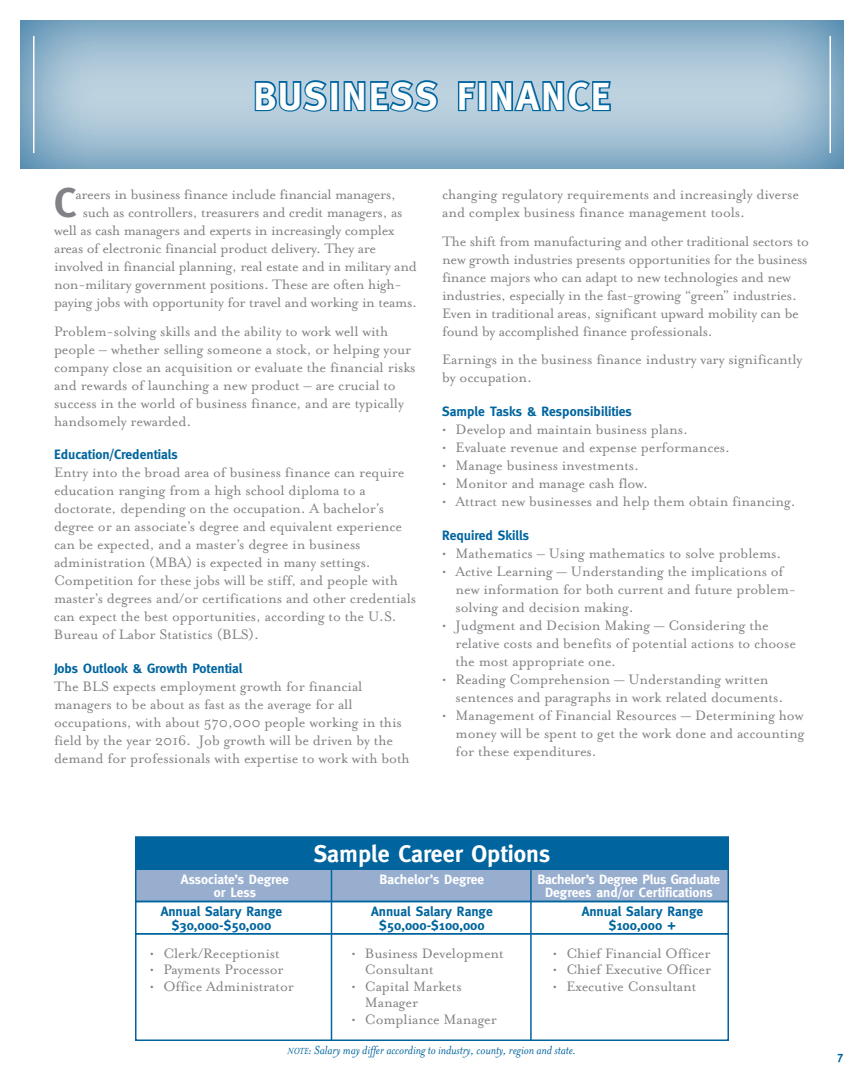
<style>
.page{position:relative;width:864px;height:1080px;background:#fff}
.page>*{position:absolute;margin:0;border:0;box-sizing:border-box;transform-origin:0 0}
.t1{font:700 41.55px "Meta";color:#808285}
.t2{font:700 39px "Meta";letter-spacing:.06em;color:#fff}
.t3{font:700 24px "Meta";color:#fff}
.t4{font:15.75px/18px "Mrs Eaves Roman";letter-spacing:-.005em;color:#808285}
.t5{font:700 13.5px/13.5px "Meta";color:#00659e;text-align:center}
.t6{font:italic 13.5px "Mrs Eaves";letter-spacing:-.005em;color:#00659e}
.t7{font:700 13.5px/13.5px "Meta";letter-spacing:-.02em;color:#fff;text-align:center}
.t8{font:700 13.5px/13.5px "Meta";color:#fff;text-align:center}
.t9{font:700 12px "Meta";color:#00659e}
.s1{font-size:10.2px}
</style>
<div class="page">
<div style="left:20px;top:20px;width:825px;height:151px;background:#00659e;opacity:.75"></div>
<hr style="left:33px;top:36px;width:1px;height:117px;background:#fff">
<hr style="left:830px;top:36px;width:1px;height:117px;background:#fff">
<svg style="left:253px;top:79px;width:76px;height:34px;background:#649ec0"></svg>
<div style="left:330px;top:81px;width:9px;height:30px;border:3px solid #00659e"></div>
<svg style="left:342px;top:20px;width:98px;height:151px;background:#91b6cd"></svg>
<svg style="left:456px;top:80px;width:22px;height:33px"></svg>
<div style="left:478px;top:81px;width:8px;height:30px;border:3px solid #00659e"></div>
<svg style="left:490px;top:20px;width:123px;height:151px;background:#92b7ce"></svg>
<div style="left:135px;top:933px;width:594px;height:108px;border:2px solid #00659e"></div>
<div style="left:136px;top:837px;width:592px;height:32px;background:#00659e"></div>
<div style="left:135px;top:836px;width:594px;height:34px;border:2px solid #00659e"></div>
<div style="left:136px;top:869px;width:592px;height:33px;background:#98aecf"></div>
<div style="left:135px;top:868px;width:594px;height:34px;border:2px solid #00659e"></div>
<div style="left:135px;top:901px;width:594px;height:33px;border:2px solid #00659e"></div>
<hr style="left:331px;top:865px;width:1px;height:176px;background:#00659e">
<hr style="left:530px;top:864px;width:2px;height:176px;background:#00659e">
<h2 class="t2" style="left:254px;top:74px;width:358px">business finance</h2>
<h1 class="t1" style="left:54px;top:178px;width:24px">C</h1>
<p class="t4" style="left:75px;top:185px;width:322px">areers in business finance include financial managers,</p>
<p class="t4" style="left:83px;top:203px;width:321px">such as controllers, treasurers and credit managers, as</p>
<p class="t4" style="left:54px;top:221px;width:342px">well as cash managers and experts in increasingly complex</p>
<p class="t4" style="left:54px;top:239px;width:324px">areas of electronic financial product delivery. They are</p>
<p class="t4" style="left:54px;top:257px;width:364px">involved in financial planning, real estate and in military and</p>
<p class="t4" style="left:54px;top:275px;width:349px">non-military government positions. These are often high-</p>
<p class="t4" style="left:54px;top:293px;width:364px">paying jobs with opportunity for travel and working in teams.</p>
<p class="t4" style="left:54px;top:322px;width:363px">Problem-solving skills and the ability to work well with people – whether selling someone a stock, or helping your company close an acquisition or evaluate the financial risks and rewards of launching a new product – are crucial to success in the world of business finance, and are typically handsomely rewarded.</p>
<p class="t5" style="left:54px;top:448px;width:125px">Education/Credentials</p>
<p class="t4" style="left:54px;top:464px;width:364px">Entry into the broad area of business finance can require education ranging from a high school diploma to a doctorate, depending on the occupation. A bachelor’s degree or an associate’s degree and equivalent experience can be expected, and a master’s degree in business administration (MBA) is expected in many settings.<br>Competition for these jobs will be stiff, and people with master’s degrees and/or certifications and other credentials can expect the best opportunities, according to the U.S.<br>Bureau of Labor Statistics (BLS).</p>
<p class="t5" style="left:54px;top:662px;width:190px">Jobs Outlook &amp; Growth Potential</p>
<p class="t4" style="left:54px;top:678px;width:357px">The BLS expects employment growth for financial managers to be about as fast as the average for all occupations, with about 570,000 people working in this field by the year 2016. Job growth will be driven by the demand for professionals with expertise to work with both</p>
<p class="t4" style="left:442px;top:185px;width:359px">changing regulatory requirements and increasingly diverse and complex business finance management tools.</p>
<p class="t4" style="left:442px;top:232px;width:368px">The shift from manufacturing and other traditional sectors to new growth industries presents opportunities for the business finance majors who can adapt to new technologies and new industries, especially in the fast-growing “green” industries.<br>Even in traditional areas, significant upward mobility can be found by accomplished finance professionals.</p>
<p class="t4" style="left:442px;top:351px;width:362px">Earnings in the business finance industry vary significantly by occupation.</p>
<p class="t5" style="left:442px;top:405px;width:191px">Sample Tasks &amp; Responsibilities</p>
<p class="t4" style="left:442px;top:421px;width:247px">• Develop and maintain business plans.</p>
<p class="t4" style="left:442px;top:439px;width:290px">• Evaluate revenue and expense performances.</p>
<p class="t4" style="left:442px;top:457px;width:199px">• Manage business investments.</p>
<p class="t4" style="left:442px;top:475px;width:208px">• Monitor and manage cash flow.</p>
<p class="t4" style="left:442px;top:493px;width:355px">• Attract new businesses and help them obtain financing.</p>
<p class="t5" style="left:442px;top:528px;width:88px">Required Skills</p>
<p class="t4" style="left:442px;top:544px;width:341px">• Mathematics – Using mathematics to solve problems.</p>
<p class="t4" style="left:456px;top:562px;width:342px;text-indent:-13px">• Active Learning — Understanding the implications of new information for both current and future problem&shy;solving and decision making.</p>
<p class="t4" style="left:456px;top:616px;width:342px;text-indent:-13px">• Judgment and Decision Making — Considering the relative costs and benefits of potential actions to choose the most appropriate one.</p>
<p class="t4" style="left:456px;top:670px;width:329px;text-indent:-13px">• Reading Comprehension — Understanding written sentences and paragraphs in work related documents.</p>
<p class="t4" style="left:456px;top:706px;width:350px;text-align:justify;text-indent:-13px">• Management of Financial Resources — Determining how money will be spent to get the work done and accounting for these expenditures.</p>
<h3 class="t3" style="left:314px;top:840px;width:238px">Sample Career Options</h3>
<p class="t8" style="left:181px;top:872px;width:110px">Associate’s Degree or Less</p>
<p class="t8" style="left:380px;top:872px;width:106px">Bachelor’s Degree</p>
<p class="t7" style="left:538px;top:872px;width:184px">Bachelor’s Degree Plus Graduate<br>Degrees and/or Certifications</p>
<p class="t5" style="left:161px;top:905px;width:123px">Annual Salary Range $30,000-$50,000</p>
<p class="t5" style="left:371px;top:905px;width:123px">Annual Salary Range $50,000-$100,000</p>
<p class="t5" style="left:582px;top:905px;width:123px">Annual Salary Range $100,000 +</p>
<p class="t4" style="left:150px;top:944px;width:131px">• Clerk/Receptionist</p>
<p class="t4" style="left:150px;top:961px;width:135px">• Payments Processor</p>
<p class="t4" style="left:150px;top:977px;width:146px">• Office Administrator</p>
<p class="t4" style="left:365px;top:945px;width:140px;line-height:16.5px;text-indent:-13px">• Business Development<br>Consultant</p>
<p class="t4" style="left:365px;top:978px;width:98px;line-height:16.5px;text-indent:-13px">• Capital Markets<br>Manager</p>
<p class="t4" style="left:351px;top:1010px;width:147px">• Compliance Manager</p>
<p class="t4" style="left:553px;top:944px;width:159px">• Chief Financial Officer</p>
<p class="t4" style="left:553px;top:961px;width:160px">• Chief Executive Officer</p>
<p class="t4" style="left:553px;top:977px;width:145px">• Executive Consultant</p>
<p class="t6" style="left:288px;top:1042px;width:290px"><span class="s1">note</span>: Salary may differ according to industry, county, region and state.</p>
<p class="t9" style="left:837px;top:1049px;width:8px">7</p>
</div>
